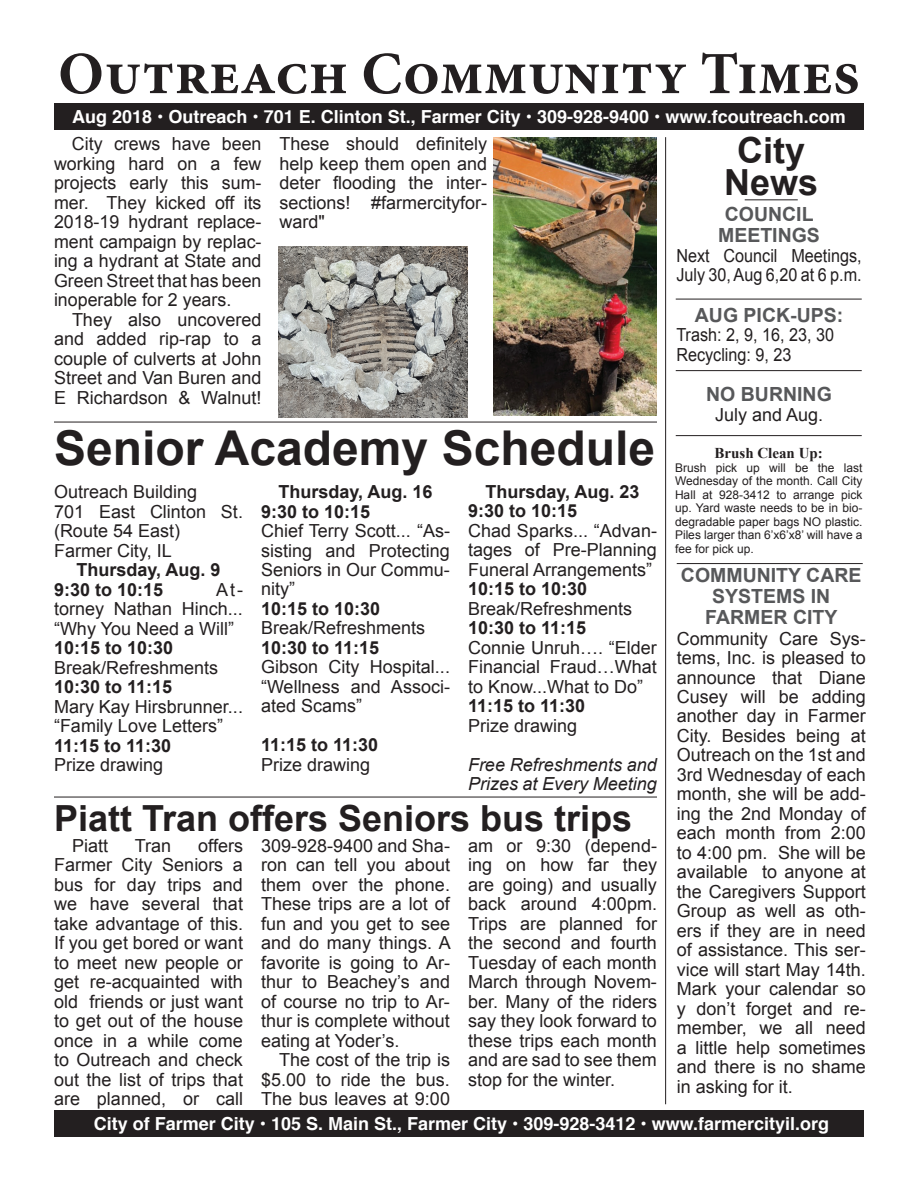
<style>
.page{position:relative;width:918px;height:1188px;background:#fff}
.page>*{position:absolute;margin:0;border:0;box-sizing:border-box;transform-origin:0 0}
.t1{font:700 60px "Minion Pro";color:#231f20}
.t2{font:700 48px "Arial";color:#231f20}
.t3{font:700 36px/31.5px "Arial";color:#231f20;text-align:center}
.t4{font:700 19.5px/21px "Arial";color:#57585a;text-align:center}
.t5{font:18px/19.5px "Arial";color:#231f20;text-align:justify}
.t6{font:700 18px/19.5px "Arial";color:#231f20}
.t7{font:700 18px "Helvetica";color:#fff}
.t8{font:18px/19.5px "Arial";color:#231f20;scale:.9 1}
.t9{font:italic 18px/19.5px "Arial";color:#231f20}
.t10{font:700 15px "Times New Roman";color:#231f20}
.t11{font:12px/13.5px "Arial";color:#231f20;text-align:justify}
</style>
<div class="page">
<div style="left:54px;top:103px;width:810px;height:27px;background:#231f20"></div>
<div style="left:54px;top:1110px;width:810px;height:27px;background:#231f20"></div>
<hr style="left:676px;top:299px;width:186px;height:1px;background:#231f20">
<hr style="left:676px;top:370px;width:186px;height:1px;background:#231f20">
<hr style="left:676px;top:435px;width:186px;height:1px;background:#231f20">
<hr style="left:677px;top:563px;width:186px;height:1px;background:#231f20">
<hr style="left:665px;top:137px;width:1px;height:967px;background:#231f20">
<hr style="left:745px;top:199px;width:53px;height:1px;background:#231f20">
<hr style="left:54px;top:797px;width:603px;height:1px;background:#231f20">
<hr style="left:54px;top:422px;width:603px;height:1px;background:#231f20">
<img style="left:278px;top:247px;width:189px;height:171px">
<img style="left:493px;top:138px;width:164px;height:278px">
<h1 class="t1" style="left:58px;top:32px;width:803px">Outreach Community Times</h1>
<p class="t7" style="left:72px;top:102px;width:775px">Aug 2018 • Outreach • 701 E. Clinton St., Farmer City • 309-928-9400 • www.fcoutreach.com</p>
<p class="t5" style="left:54px;top:134px;width:209px;text-indent:18px">City crews have been working hard on a few projects early this sum&shy;mer. They kicked off its 2018-19 hydrant replace&shy;ment campaign by replac&shy;ing a hydrant at State and Green Street that has been inoperable for 2 years.</p>
<p class="t5" style="left:54px;top:310px;width:209px;text-indent:18px">They also uncovered and added rip-rap to a couple of culverts at John Street and Van Buren and E Richardson &amp; Walnut!</p>
<p class="t5" style="left:280px;top:134px;width:209px">These should definitely help keep them open and deter flooding the inter&shy;sections! #farmercityfor&shy;ward"</p>
<h2 class="t2" style="left:54px;top:416px;width:603px">Senior Academy Schedule</h2>
<p class="t5" style="left:54px;top:482px;width:190px;text-align:left">Outreach Building<br>701 East Clinton St. (Route 54 East)<br>Farmer City, IL</p>
<p class="t6" style="left:54px;top:561px;width:168px;text-indent:22px">Thursday, Aug. 9<br>9:30 to 10:15</p>
<p class="t6" style="left:468px;top:482px;width:173px;text-indent:17px">Thursday, Aug. 23<br>9:30 to 10:15</p>
<p class="t5" style="left:468px;top:521px;width:190px">Chad Sparks... “Advan&shy;tages of Pre-Planning Funeral Arrangements”</p>
<p class="t6" style="left:468px;top:580px;width:121px">10:15 to 10:30</p>
<p class="t5" style="left:468px;top:599px;width:166px">Break/Refreshments</p>
<p class="t6" style="left:468px;top:619px;width:120px">10:30 to 11:15</p>
<p class="t5" style="left:468px;top:638px;width:190px">Connie Unruh…. “Elder Financial Fraud…What to Know...What to Do”</p>
<p class="t6" style="left:468px;top:697px;width:119px">11:15 to 11:30</p>
<p class="t5" style="left:468px;top:716px;width:111px">Prize drawing</p>
<p class="t9" style="left:468px;top:755px;width:190px">Free Refreshments and<br>Prizes at Every Meeting</p>
<h3 class="t3" style="left:54px;top:803px;width:580px">Piatt Tran offers Seniors bus trips</h3>
<p class="t6" style="left:261px;top:483px;width:173px;text-indent:17px">Thursday, Aug. 16<br>9:30 to 10:15</p>
<p class="t5" style="left:261px;top:521px;width:191px">Chief Terry Scott... “As&shy;sisting and Protecting Seniors in Our Commu&shy;nity”</p>
<p class="t6" style="left:261px;top:600px;width:121px">10:15 to 10:30</p>
<p class="t5" style="left:261px;top:619px;width:166px">Break/Refreshments</p>
<p class="t6" style="left:261px;top:639px;width:120px">10:30 to 11:15</p>
<p class="t5" style="left:261px;top:658px;width:190px">Gibson City Hospital... “Wellness and Associ&shy;ated Scams”</p>
<p class="t6" style="left:261px;top:736px;width:119px">11:15 to 11:30</p>
<p class="t5" style="left:261px;top:755px;width:111px">Prize drawing</p>
<p class="t5" style="left:54px;top:580px;width:190px;text-indent:162px">At&shy;torney Nathan Hinch... “Why You Need a Will”</p>
<p class="t6" style="left:54px;top:639px;width:121px">10:15 to 10:30</p>
<p class="t5" style="left:54px;top:658px;width:166px">Break/Refreshments</p>
<p class="t6" style="left:54px;top:678px;width:120px">10:30 to 11:15</p>
<p class="t5" style="left:54px;top:697px;width:190px">Mary Kay Hirsbrunner... “Family Love Letters”</p>
<p class="t6" style="left:54px;top:736px;width:119px">11:15 to 11:30</p>
<p class="t5" style="left:54px;top:755px;width:111px">Prize drawing</p>
<p class="t5" style="left:468px;top:836px;width:191px">am or 9:30 (depend&shy;ing on how far they are going) and usually back around 4:00pm.<br>Trips are planned for the second and fourth Tuesday of each month March through Novem&shy;ber. Many of the riders say they look forward to these trips each month and are sad to see them stop for the winter.</p>
<p class="t5" style="left:54px;top:836px;width:191px;text-indent:144px">offers Farmer City Seniors a bus for day trips and we have several that take advantage of this.<br>If you get bored or want to meet new people or get re-acquainted with old friends or just want to get out of the house once in a while come to Outreach and check out the list of trips that are planned, or call</p>
<p class="t5" style="left:261px;top:836px;width:191px">309-928-9400 and Sha&shy;ron can tell you about them over the phone.<br>These trips are a lot of fun and you get to see and do many things. A favorite is going to Ar&shy;thur to Beachey’s and of course no trip to Ar&shy;thur is complete without eating at Yoder’s.</p>
<p class="t5" style="left:72px;top:836px;width:38px">Piatt</p>
<p class="t5" style="left:135px;top:836px;width:38px">Tran</p>
<p class="t5" style="left:261px;top:1050px;width:191px;text-indent:18px">The cost of the trip is $5.00 to ride the bus.<br>The bus leaves at 9:00</p>
<h3 class="t3" style="left:724px;top:136px;width:96px">City<br>News</h3>
<p class="t4" style="left:718px;top:204px;width:103px">COUNCIL<br>MEETINGS</p>
<p class="t8" style="left:676px;top:246px;width:207px">Next Council Meetings,<br>July 30, Aug 6,20 at 6 p.m.</p>
<p class="t4" style="left:695px;top:305px;width:150px">AUG PICK-UPS:</p>
<p class="t8" style="left:676px;top:325px;width:177px">Trash: 2, 9, 16, 23, 30<br>Recycling: 9, 23</p>
<p class="t4" style="left:706px;top:384px;width:127px">NO BURNING</p>
<p class="t5" style="left:715px;top:405px;width:110px">July and Aug.</p>
<p class="t10" style="left:715px;top:443px;width:110px">Brush Clean Up:</p>
<p class="t11" style="left:675px;top:461px;width:189px">Brush pick up will be the last Wednesday of the month. Call City Hall at 928-3412 to arrange pick up. Yard waste needs to be in bio&shy;degradable paper bags NO plastic.<br>Piles larger than 6’x6’x8’ will have a fee for pick up.</p>
<p class="t4" style="left:681px;top:566px;width:182px">COMMUNITY CARE<br>SYSTEMS IN<br>FARMER CITY</p>
<p class="t5" style="left:677px;top:629px;width:191px">Community Care Sys&shy;tems, Inc. is pleased to announce that Diane Cusey will be adding another day in Farmer City. Besides being at Outreach on the 1st and 3rd Wednesday of each month, she will be add&shy;ing the 2nd Monday of each month from 2:00 to 4:00 pm. She will be available to anyone at the Caregivers Support Group as well as oth&shy;ers if they are in need of assistance. This ser&shy;vice will start May 14th.<br>Mark your calendar so y don’t forget and re&shy;member, we all need a little help sometimes and there is no shame in asking for it.</p>
<p class="t7" style="left:94px;top:1110px;width:737px">City of Farmer City • 105 S. Main St., Farmer City • 309-928-3412 • www.farmercityil.org</p>
</div>
